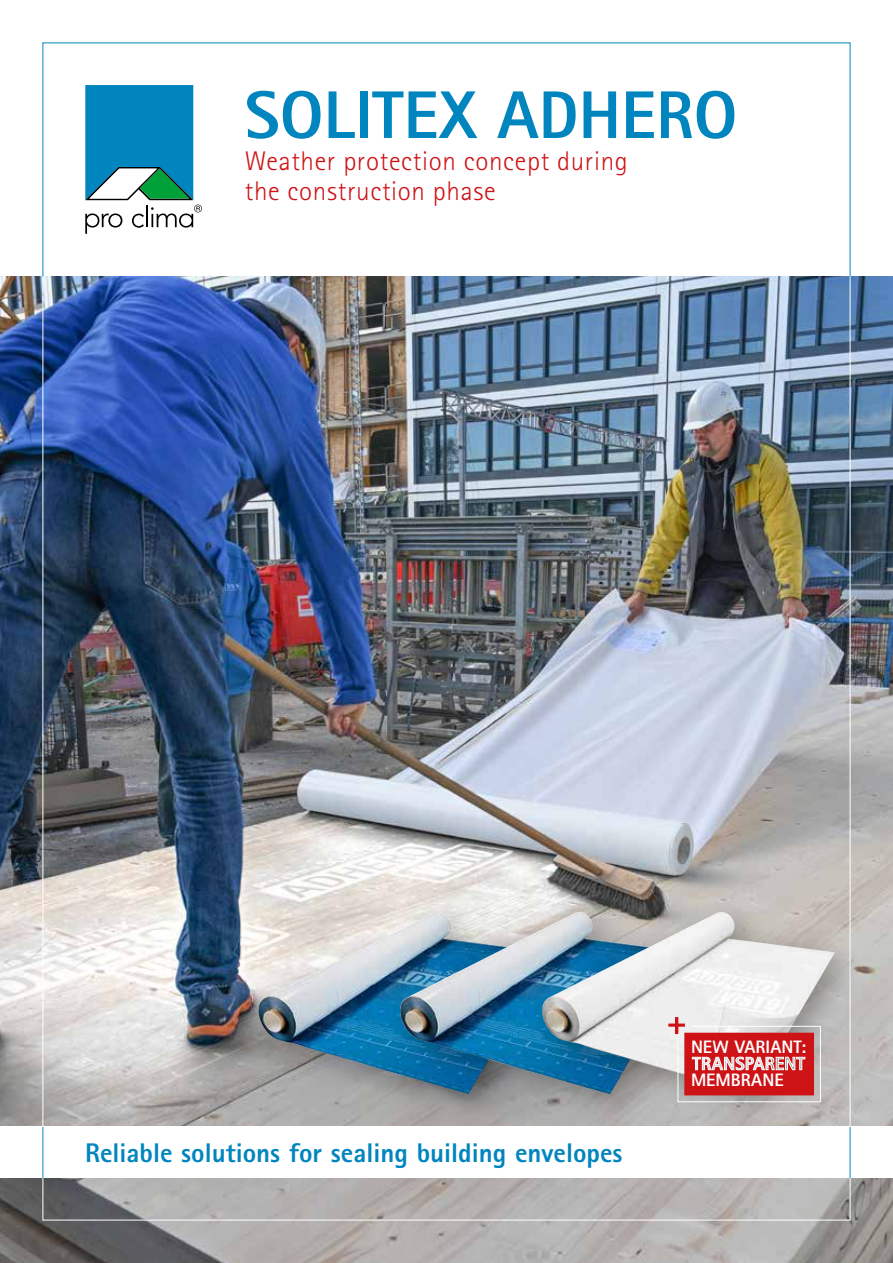
<style>
.page{position:relative;width:893px;height:1263px;background:#fff}
.page>*{position:absolute;margin:0;border:0;box-sizing:border-box;transform-origin:0 0}
.t1{font:800 67.5px "Rotis Sans Serif Pro";color:#0085be}
.t2{font:300 27px/30px "Rotis Sans Serif Pro";letter-spacing:.025em;color:#cd1316}
.t3{font:800 27px "Rotis Sans Serif Pro";color:#0085be}
.t4{font:800 18px/16.5px "Rotis Sans Serif Pro";letter-spacing:.01em;color:#fff;text-align:justify}
</style>
<div class="page">
<img style="left:0;top:276px;width:893px;height:987px">
<svg style="left:85px;top:85px;width:117px;height:149px"></svg>
<div style="left:0;top:1127px;width:893px;height:51px;background:#fff"></div>
<hr style="left:43px;top:1127px;width:1px;height:51px;background:#0085be">
<hr style="left:850px;top:1127px;width:1px;height:51px;background:#0085be">
<div style="left:242px;top:895px;width:340px;height:231px;background:#000;opacity:.3"></div>
<img style="left:257px;top:912px;width:127px;height:182px">
<div style="left:384px;top:895px;width:340px;height:231px;background:#000;opacity:.3"></div>
<img style="left:398px;top:912px;width:128px;height:182px">
<div style="left:526px;top:895px;width:340px;height:231px;background:#000;opacity:.3"></div>
<img style="left:541px;top:912px;width:294px;height:182px">
<svg style="left:668px;top:1017px;width:153px;height:85px;background:#cd6162"></svg>
<h1 class="t1" style="left:245px;top:72px;width:494px">SOLITEX ADHERO</h1>
<p class="t2" style="left:245px;top:146px;width:384px">Weather protection concept during the construction phase</p>
<p class="t3" style="left:85px;top:1135px;width:539px">Reliable solutions for sealing building envelopes</p>
<p class="t4" style="left:691px;top:1039px;width:117px">NEW VARIANT:<br>TRANSPARENT MEMBRANE</p>
</div>
